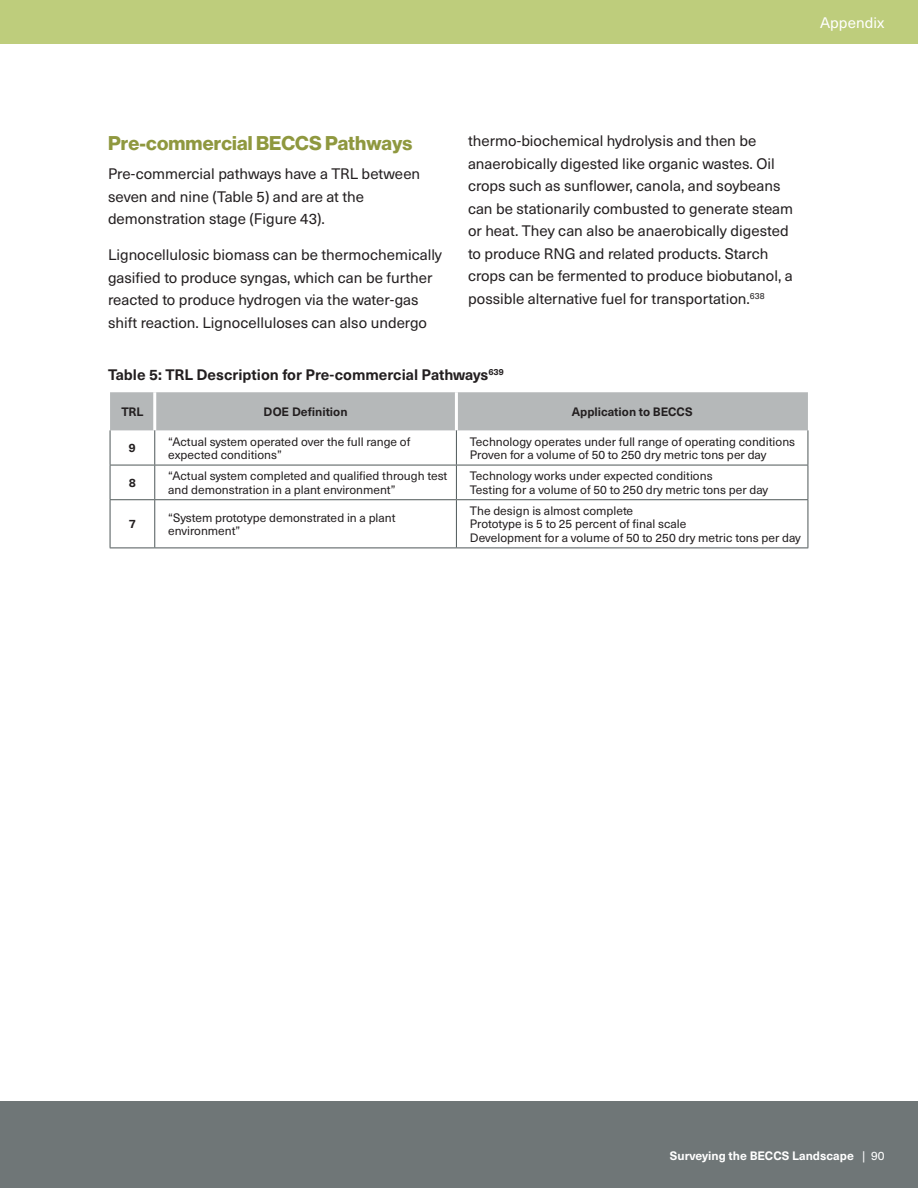
<style>
.page{position:relative;width:918px;height:1188px;background:#fff}
.page>*{position:absolute;margin:0;border:0;box-sizing:border-box;transform-origin:0 0}
.Subheading_2_-_TOC_l{font:19.5px "N Haas Grotesk DS Pro 75 Bd";letter-spacing:.01em;color:#8f983f}
.body{font:15px/22.5px "Neue Haas Unica W1 G";color:#231f20}
.Table_title_Span{font:700 15px "Neue Haas Unica W1 G";color:#231f20}
.t1{font:15px "Neue Haas Unica W1 G";letter-spacing:.005em;color:#fff}
.Operational_BECCS_ta{font:12px/13.5px "Neue Haas Unica W1 G";color:#231f20}
.table_title_bold{font:700 12px "Neue Haas Unica W1 G";color:#231f20}
.t2{font:700 12px "Neue Haas Unica W1 G";color:#fff}
.Operational_BECCS_ta-2{font:700 12px "Neue Haas Unica W1 G";color:#231f20}
.s1{font-weight:400}
</style>
<div class="page">
<div style="left:0;top:1102px;width:918px;height:86px;background:#6f7677"></div>
<div style="left:0;top:0;width:918px;height:44px;background:#becd7c"></div>
<div style="left:110px;top:392px;width:698px;height:38px;background:#b5b8b9"></div>
<hr style="left:153px;top:392px;width:3px;height:38px;background:#fff">
<hr style="left:455px;top:392px;width:3px;height:38px;background:#fff">
<hr style="left:110px;top:430px;width:1px;height:35px;background:#4e5758">
<hr style="left:154px;top:430px;width:1px;height:35px;background:#4e5758">
<hr style="left:456px;top:430px;width:1px;height:35px;background:#4e5758">
<hr style="left:808px;top:430px;width:1px;height:35px;background:#4e5758">
<hr style="left:110px;top:465px;width:45px;height:1px;background:#4e5758">
<hr style="left:110px;top:465px;width:1px;height:34px;background:#4e5758">
<hr style="left:155px;top:465px;width:301px;height:1px;background:#4e5758">
<hr style="left:154px;top:465px;width:1px;height:34px;background:#4e5758">
<hr style="left:456px;top:465px;width:352px;height:1px;background:#4e5758">
<hr style="left:456px;top:465px;width:1px;height:34px;background:#4e5758">
<hr style="left:808px;top:465px;width:1px;height:34px;background:#4e5758">
<hr style="left:110px;top:499px;width:45px;height:1px;background:#4e5758">
<hr style="left:110px;top:500px;width:1px;height:48px;background:#4e5758">
<hr style="left:155px;top:499px;width:301px;height:1px;background:#4e5758">
<hr style="left:154px;top:500px;width:1px;height:48px;background:#4e5758">
<hr style="left:456px;top:499px;width:352px;height:1px;background:#4e5758">
<hr style="left:456px;top:500px;width:1px;height:48px;background:#4e5758">
<hr style="left:808px;top:500px;width:1px;height:48px;background:#4e5758">
<hr style="left:110px;top:548px;width:45px;height:1px;background:#4e5758">
<hr style="left:155px;top:548px;width:301px;height:1px;background:#4e5758">
<hr style="left:456px;top:548px;width:352px;height:1px;background:#4e5758">
<p class="t1" style="left:820px;top:12px;width:66px">Appendix</p>
<p class="Subheading_2_-_TOC_l" style="left:108px;top:132px;width:306px">Pre-commercial BECCS Pathways</p>
<p class="body" style="left:108px;top:162px;width:314px">Pre-commercial pathways have a TRL between seven and nine (Table 5) and are at the demonstration stage (Figure 43).</p>
<p class="body" style="left:108px;top:243px;width:336px">Lignocellulosic biomass can be thermochemically gasified to produce syngas, which can be further reacted to produce hydrogen via the water-gas shift reaction. Lignocelluloses can also undergo</p>
<p class="body" style="left:468px;top:129px;width:327px">thermo-biochemical hydrolysis and then be anaerobically digested like organic wastes. Oil crops such as sunflower, canola, and soybeans can be stationarily combusted to generate steam or heat. They can also be anaerobically digested to produce RNG and related products. Starch crops can be fermented to produce biobutanol, a possible alternative fuel for transportation.<sup>638</sup></p>
<p class="Table_title_Span" style="left:108px;top:363px;width:398px">Table 5: TRL Description for Pre-commercial Pathways<sup>639</sup></p>
<p class="table_title_bold" style="left:121px;top:403px;width:24px">TRL</p>
<p class="table_title_bold" style="left:264px;top:403px;width:85px">DOE Definition</p>
<p class="table_title_bold" style="left:572px;top:403px;width:122px">Application to BECCS</p>
<p class="Operational_BECCS_ta-2" style="left:129px;top:439px;width:9px">9</p>
<p class="Operational_BECCS_ta" style="left:168px;top:434px;width:244px">“Actual system operated over the full range of expected conditions”</p>
<p class="Operational_BECCS_ta" style="left:470px;top:434px;width:327px">Technology operates under full range of operating conditions</p>
<p class="Operational_BECCS_ta" style="left:470px;top:447px;width:298px">Proven for a volume of 50 to 250 dry metric tons per day</p>
<p class="Operational_BECCS_ta-2" style="left:129px;top:474px;width:9px">8</p>
<p class="Operational_BECCS_ta" style="left:168px;top:469px;width:281px">“Actual system completed and qualified through test and demonstration in a plant environment”</p>
<p class="Operational_BECCS_ta" style="left:470px;top:469px;width:244px">Technology works under expected conditions</p>
<p class="Operational_BECCS_ta" style="left:470px;top:482px;width:300px">Testing for a volume of 50 to 250 dry metric tons per day</p>
<p class="Operational_BECCS_ta-2" style="left:129px;top:515px;width:9px">7</p>
<p class="Operational_BECCS_ta" style="left:168px;top:510px;width:229px">“System prototype demonstrated in a plant environment”</p>
<p class="Operational_BECCS_ta" style="left:470px;top:503px;width:165px">The design is almost complete</p>
<p class="Operational_BECCS_ta" style="left:470px;top:517px;width:218px">Prototype is 5 to 25 percent of final scale</p>
<p class="Operational_BECCS_ta" style="left:470px;top:530px;width:332px">Development for a volume of 50 to 250 dry metric tons per day</p>
<p class="t2" style="left:670px;top:1147px;width:216px">Surveying the BECCS Landscape <span class="s1">| 90</span></p>
</div>
